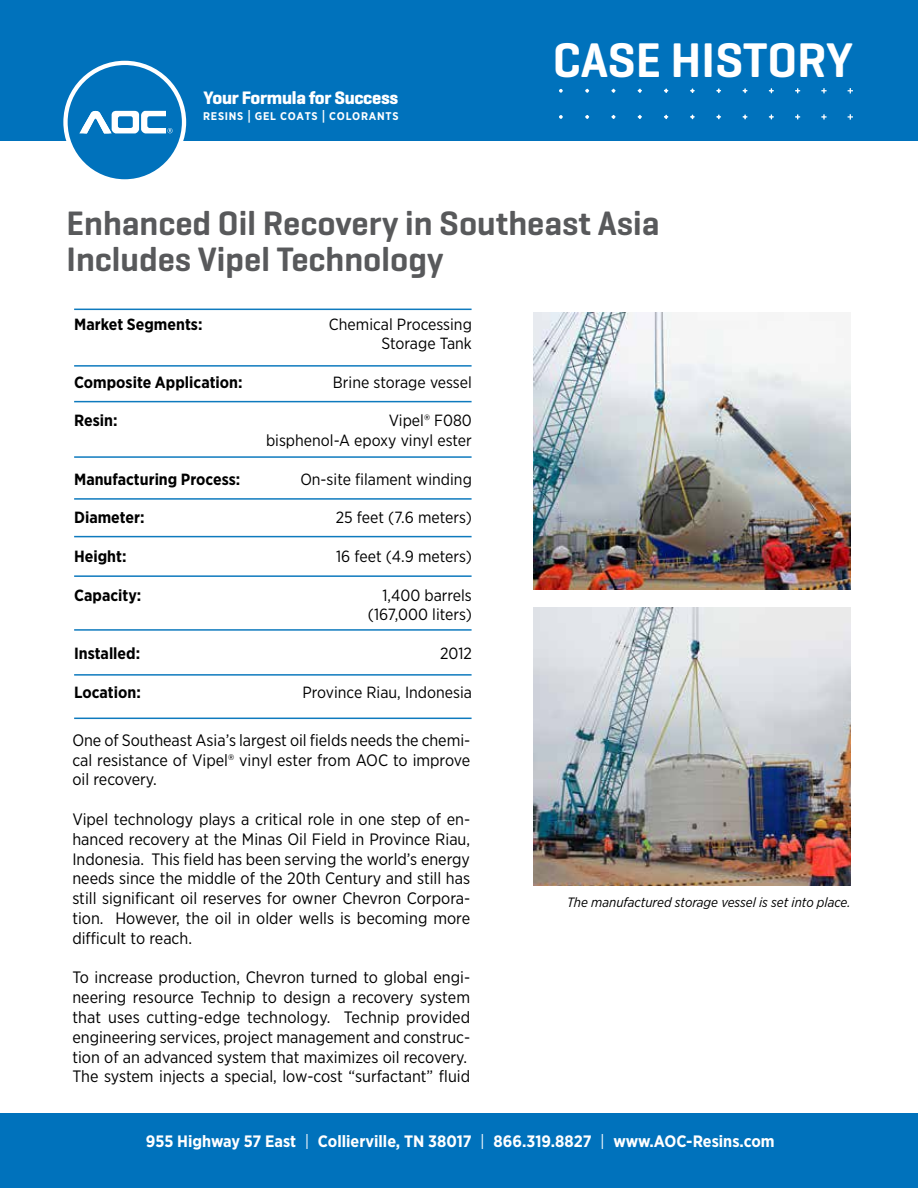
<style>
.page{position:relative;width:918px;height:1188px;background:#fff}
.page>*{position:absolute;margin:0;border:0;box-sizing:border-box;transform-origin:0 0}
.t1{font:600 49.5px "Geogrotesque";color:#fff}
.t2{font:600 34.5px/36px "Geogrotesque";color:#58595b}
.t3{font:700 18.3px "Geogrotesque";letter-spacing:-.015em;color:#fff}
.t4{font:16.5px/19.8px "Gotham Narrow";color:#000;text-align:justify}
.t5{font:700 16.5px "Gotham Narrow";color:#fff}
.t6{font:16.2px/19.5px "Gotham Narrow";color:#000;text-align:right}
.t7{font:700 16.2px "Gotham Narrow";color:#000}
.t8{font:italic 13.5px "Gotham Narrow";color:#000}
.t9{font:700 11.1px "Gotham Narrow";letter-spacing:.065em;color:#fff}
.s1{font-size:13.95px}
.s2{font-weight:400}
</style>
<div class="page">
<div style="left:0;top:1113px;width:918px;height:75px;background:#0072bc"></div>
<div style="left:0;top:0;width:918px;height:141px;background:#0072bc"></div>
<svg style="left:848px;top:88px;width:5px;height:5px"></svg>
<svg style="left:821px;top:88px;width:6px;height:5px"></svg>
<svg style="left:795px;top:88px;width:5px;height:5px"></svg>
<svg style="left:769px;top:88px;width:5px;height:5px"></svg>
<svg style="left:743px;top:88px;width:4px;height:5px"></svg>
<svg style="left:716px;top:88px;width:5px;height:5px"></svg>
<svg style="left:690px;top:89px;width:5px;height:4px"></svg>
<svg style="left:664px;top:89px;width:4px;height:4px"></svg>
<svg style="left:638px;top:89px;width:4px;height:4px"></svg>
<svg style="left:611px;top:89px;width:5px;height:4px"></svg>
<svg style="left:585px;top:89px;width:4px;height:4px"></svg>
<svg style="left:559px;top:89px;width:4px;height:4px"></svg>
<svg style="left:848px;top:114px;width:5px;height:6px"></svg>
<svg style="left:821px;top:114px;width:6px;height:6px"></svg>
<svg style="left:795px;top:114px;width:5px;height:5px"></svg>
<svg style="left:769px;top:114px;width:5px;height:5px"></svg>
<svg style="left:743px;top:115px;width:4px;height:4px"></svg>
<svg style="left:716px;top:115px;width:5px;height:4px"></svg>
<svg style="left:690px;top:115px;width:5px;height:4px"></svg>
<svg style="left:664px;top:115px;width:4px;height:4px"></svg>
<svg style="left:638px;top:115px;width:4px;height:4px"></svg>
<svg style="left:611px;top:115px;width:5px;height:4px"></svg>
<svg style="left:585px;top:115px;width:4px;height:4px"></svg>
<svg style="left:559px;top:115px;width:4px;height:4px"></svg>
<svg style="left:63px;top:61px;width:123px;height:123px;fill:#fff"></svg>
<div style="left:68px;top:65px;width:114px;height:114px;background:#0072bc;border-radius:50%"></div>
<svg style="left:79px;top:111px;width:94px;height:22px"></svg>
<hr style="left:74px;top:498px;width:398px;height:2px;background:#0e7abe">
<hr style="left:74px;top:575px;width:398px;height:2px;background:#0e7abe">
<hr style="left:74px;top:629px;width:398px;height:2px;background:#0e7abe">
<hr style="left:74px;top:674px;width:398px;height:2px;background:#0e7abe">
<hr style="left:74px;top:718px;width:398px;height:1px;background:#0e7abe">
<hr style="left:74px;top:536px;width:398px;height:1px;background:#0e7abe">
<hr style="left:74px;top:401px;width:398px;height:1px;background:#0e7abe">
<hr style="left:74px;top:365px;width:398px;height:2px;background:#0e7abe">
<hr style="left:74px;top:456px;width:398px;height:2px;background:#0e7abe">
<hr style="left:74px;top:309px;width:398px;height:1px;background:#0e7abe">
<img style="left:533px;top:608px;width:317px;height:278px">
<img style="left:534px;top:312px;width:316px;height:278px">
<p class="t3" style="left:203px;top:86px;width:196px">Your Formula for Success</p>
<p class="t9" style="left:203px;top:109px;width:197px">RESINS <span class="s1">|</span> GEL COATS <span class="s1">|</span> COLORANTS</p>
<h1 class="t1" style="left:553px;top:29px;width:302px">CASE HISTORY</h1>
<h2 class="t2" style="left:67px;top:205px;width:594px">Enhanced Oil Recovery in Southeast Asia<br>Includes Vipel Technology</h2>
<p class="t7" style="left:74px;top:314px;width:130px">Market Segments:</p>
<p class="t6" style="left:329px;top:314px;width:144px">Chemical Processing<br>Storage Tank</p>
<p class="t7" style="left:74px;top:372px;width:170px">Composite Application:</p>
<p class="t6" style="left:333px;top:372px;width:140px">Brine storage vessel</p>
<p class="t7" style="left:74px;top:410px;width:45px">Resin:</p>
<p class="t6" style="left:266px;top:410px;width:207px">Vipel® F080<br>bisphenol-A epoxy vinyl ester</p>
<p class="t7" style="left:74px;top:468px;width:168px">Manufacturing Process:</p>
<p class="t6" style="left:300px;top:469px;width:173px">On-site filament winding</p>
<p class="t7" style="left:74px;top:507px;width:72px">Diameter:</p>
<p class="t6" style="left:336px;top:507px;width:138px">25 feet (7.6 meters)</p>
<p class="t7" style="left:74px;top:546px;width:54px">Height:</p>
<p class="t6" style="left:336px;top:546px;width:137px">16 feet (4.9 meters)</p>
<p class="t7" style="left:74px;top:585px;width:69px">Capacity:</p>
<p class="t6" style="left:368px;top:585px;width:105px">1,400 barrels (167,000 liters)</p>
<p class="t7" style="left:74px;top:643px;width:68px">Installed:</p>
<p class="t6" style="left:440px;top:644px;width:33px">2012</p>
<p class="t7" style="left:74px;top:682px;width:68px">Location:</p>
<p class="t6" style="left:303px;top:682px;width:171px">Province Riau, Indonesia</p>
<p class="t4" style="left:72px;top:730px;width:399px">One of Southeast Asia’s largest oil fields needs the chemi&shy;cal resistance of Vipel® vinyl ester from AOC to improve oil recovery.</p>
<p class="t4" style="left:72px;top:809px;width:399px">Vipel technology plays a critical role in one step of en&shy;hanced recovery at the Minas Oil Field in Province Riau, Indonesia. This field has been serving the world’s energy needs since the middle of the 20th Century and still has still significant oil reserves for owner Chevron Corpora&shy;tion. However, the oil in older wells is becoming more difficult to reach.</p>
<p class="t4" style="left:72px;top:967px;width:399px;text-align:left">To increase production, Chevron turned to global engi&shy;neering resource Technip to design a recovery system that uses cutting-edge technology. Technip provided engineering services, project management and construc&shy;tion of an advanced system that maximizes oil recovery.<br>The system injects a special, low-cost “surfactant” fluid</p>
<p class="t8" style="left:567px;top:894px;width:285px">The manufactured storage vessel is set into place.</p>
<p class="t5" style="left:146px;top:1131px;width:630px">955 Highway 57 East <span class="s2">|</span> Collierville, TN 38017 <span class="s2">|</span> 866.319.8827 <span class="s2">|</span> www.AOC-Resins.com</p>
</div>
